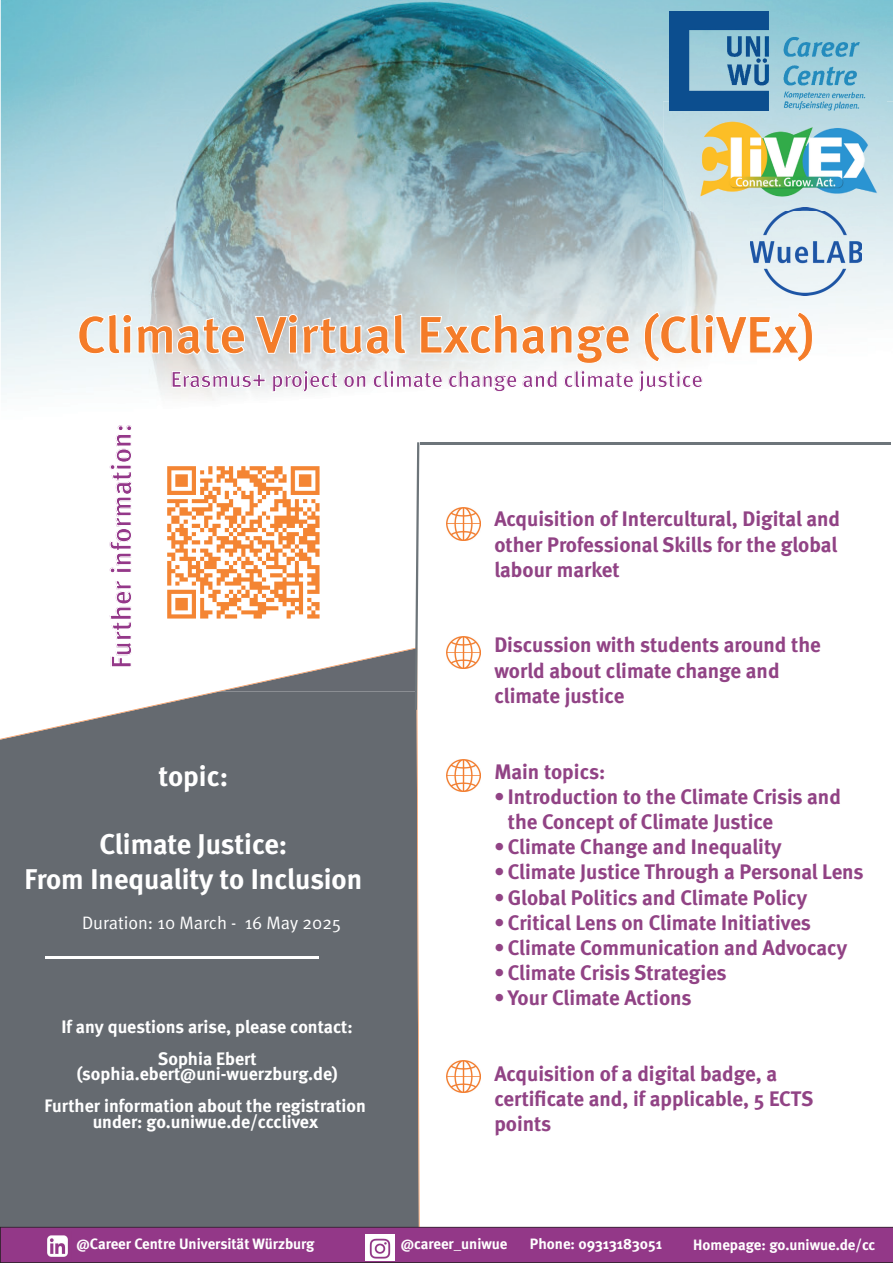
<style>
.page{position:relative;width:893px;height:1263px;background:#fff}
.page>*{position:absolute;margin:0;border:0;box-sizing:border-box;transform-origin:0 0}
.t1{font:700 52.5px "Meta";letter-spacing:-.005em;color:#f47c29}
.t2{font:700 28.5px/34.2px "Meta";color:#fff;text-align:center}
.t3{font:700 28.5px "Meta";color:#943889}
.t4{font:700 22.5px "Meta";color:#943889}
.t5{font:700 21px/25.2px "Meta";color:#914385}
.t6{font:700 18px/31.5px "Meta";color:#fff;text-align:center}
.t7{font:18px "Meta Normal";color:#fff}
.t8{font:700 16.5px "Meta";color:#fff}
.t9{font:700 15px "Meta";color:#fff}
</style>
<div class="page">
<img style="left:1px;top:0;width:892px;height:658px">
<div style="left:0;top:691px;width:420px;height:536px;background:#656a70"></div>
<img style="left:216px;top:647px;width:199px;height:44px">
<div style="left:0;top:1227px;width:893px;height:36px;background:#933888"></div>
<img style="left:365px;top:1234px;width:29px;height:26px">
<hr style="left:420px;top:442px;width:470px;height:3px;background:#6d757a">
<svg style="left:415px;top:442px;width:4px;height:268px"></svg>
<hr style="left:45px;top:956px;width:274px;height:2px;background:#fff">
<img style="left:43px;top:1232px;width:29px;height:29px">
<img style="left:141px;top:440px;width:205px;height:205px">
<img style="left:447px;top:636px;width:33px;height:33px">
<img style="left:447px;top:759px;width:33px;height:32px">
<img style="left:447px;top:1060px;width:33px;height:33px">
<img style="left:447px;top:508px;width:33px;height:32px">
<img style="left:663px;top:102px;width:230px;height:109px">
<img style="left:750px;top:207px;width:112px;height:89px">
<img style="left:669px;top:11px;width:217px;height:99px">
<h1 class="t1" style="left:77px;top:304px;width:739px">Climate Virtual Exchange (CliVEx)</h1>
<p class="t4" style="left:171px;top:366px;width:534px">Erasmus+ project on climate change and climate justice</p>
<h2 class="t3" style="left:104px;top:669px;width:246px;rotate:-90deg">Further information:</h2>
<p class="t5" style="left:494px;top:506px;width:347px">Acquisition of Intercultural, Digital and other Professional Skills for the global labour market</p>
<p class="t5" style="left:494px;top:632px;width:328px">Discussion with students around the world about climate change and climate justice</p>
<h2 class="t2" style="left:158px;top:759px;width:71px">topic:</h2>
<h2 class="t2" style="left:24px;top:827px;width:339px">Climate Justice:<br>From Inequality to Inclusion</h2>
<p class="t7" style="left:82px;top:912px;width:260px">Duration: 10 March - 16 May 2025</p>
<p class="t6" style="left:61px;top:1011px;width:293px">If any questions arise, please contact:<br>Sophia Ebert</p>
<p class="t6" style="left:45px;top:1058px;width:323px">(sophia.ebert@uni-wuerzburg.de)<br>Further information about the registration</p>
<p class="t6" style="left:93px;top:1105px;width:227px">under: go.uniwue.de/ccclivex</p>
<p class="t5" style="left:494px;top:758px;width:112px">Main topics:</p>
<p class="t5" style="left:508px;top:783px;width:335px;text-indent:-14px">• Introduction to the Climate Crisis and the Concept of Climate Justice</p>
<p class="t5" style="left:494px;top:834px;width:289px">• Climate Change and Inequality</p>
<p class="t5" style="left:494px;top:859px;width:371px">• Climate Justice Through a Personal Lens</p>
<p class="t5" style="left:494px;top:884px;width:314px">• Global Politics and Climate Policy</p>
<p class="t5" style="left:494px;top:909px;width:318px">• Critical Lens on Climate Initiatives</p>
<p class="t5" style="left:494px;top:935px;width:354px">• Climate Communication and Advocacy</p>
<p class="t5" style="left:494px;top:960px;width:234px">• Climate Crisis Strategies</p>
<p class="t5" style="left:494px;top:985px;width:199px">• Your Climate Actions</p>
<p class="t5" style="left:494px;top:1061px;width:320px">Acquisition of a digital badge, a certificate and, if applicable, 5 ECTS points</p>
<p class="t9" style="left:693px;top:1235px;width:184px">Homepage: go.uniwue.de/cc</p>
<p class="t9" style="left:77px;top:1235px;width:240px">@Career Centre Universität Würzburg</p>
<p class="t9" style="left:401px;top:1235px;width:108px">@career_uniwue</p>
<p class="t9" style="left:530px;top:1235px;width:134px">Phone: 09313183051</p>
<p class="t8" style="left:617px;top:1239px;width:124px">@CareerUniWue |</p>
<p class="t8" style="left:764px;top:1239px;width:106px">@career_jmuw</p>
</div>
